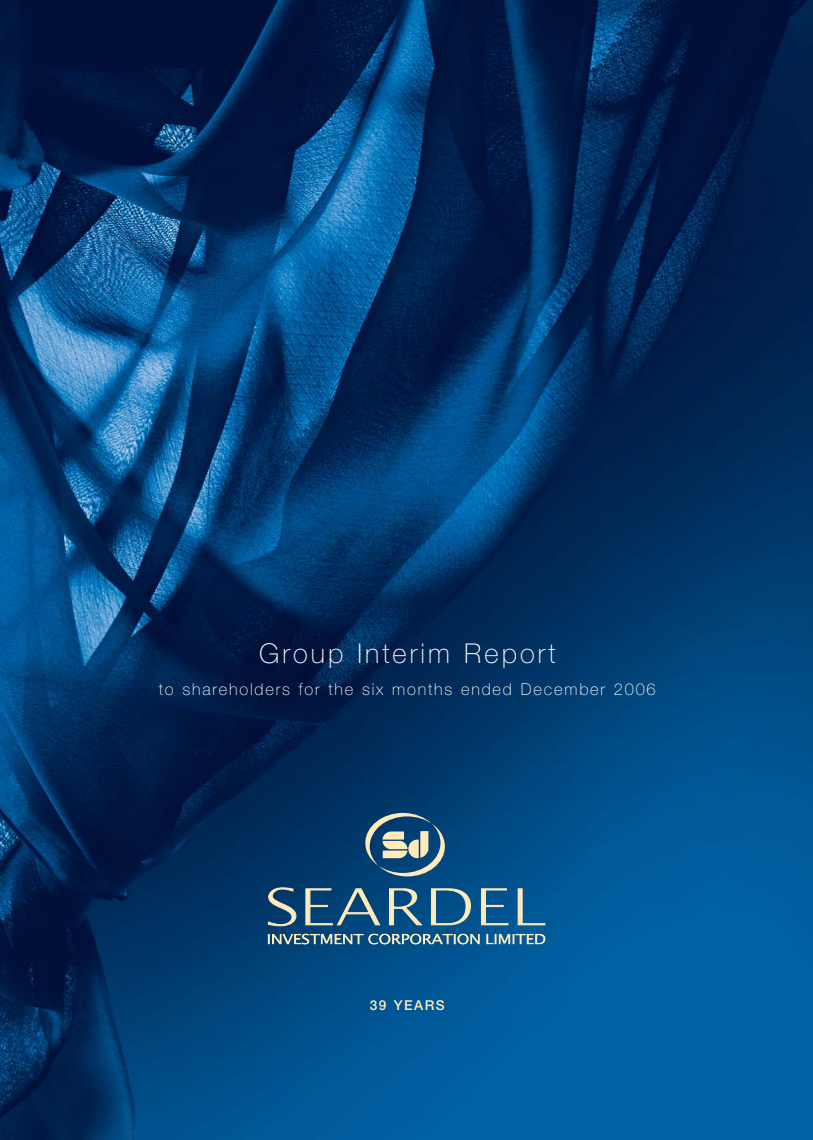
<style>
.page{position:relative;width:813px;height:1140px;background:#fff}
.page>*{position:absolute;margin:0;border:0;box-sizing:border-box;transform-origin:0 0}
.t1{font:100 27.3px "Helvetica Neue";letter-spacing:.11em;color:#fff}
.t2{font:100 16.35px "Helvetica Neue";letter-spacing:.11em;color:#fff}
.t3{font:500 13.65px "Helvetica Neue";letter-spacing:.11em;color:#ffeaba}
</style>
<div class="page">
<img style="left:0;top:0;width:812px;height:1139px">
<svg style="left:268px;top:934px;width:211px;height:10px;background:#698b99"></svg>
<svg style="left:486px;top:934px;width:58px;height:9px"></svg>
<svg style="left:365px;top:813px;width:79px;height:63px;background:#51758a"></svg>
<svg style="left:268px;top:887px;width:28px;height:39px"></svg>
<svg style="left:305px;top:888px;width:75px;height:37px;background:#406b87"></svg>
<svg style="left:389px;top:888px;width:33px;height:37px"></svg>
<svg style="left:431px;top:888px;width:39px;height:37px"></svg>
<svg style="left:480px;top:888px;width:28px;height:37px"></svg>
<svg style="left:517px;top:888px;width:28px;height:37px"></svg>
<h1 class="t1" style="left:259px;top:643px;width:297px">Group Interim Report</h1>
<p class="t2" style="left:159px;top:683px;width:498px">to shareholders for the six months ended December 2006</p>
<p class="t3" style="left:369px;top:999px;width:76px">39 YEARS</p>
</div>
